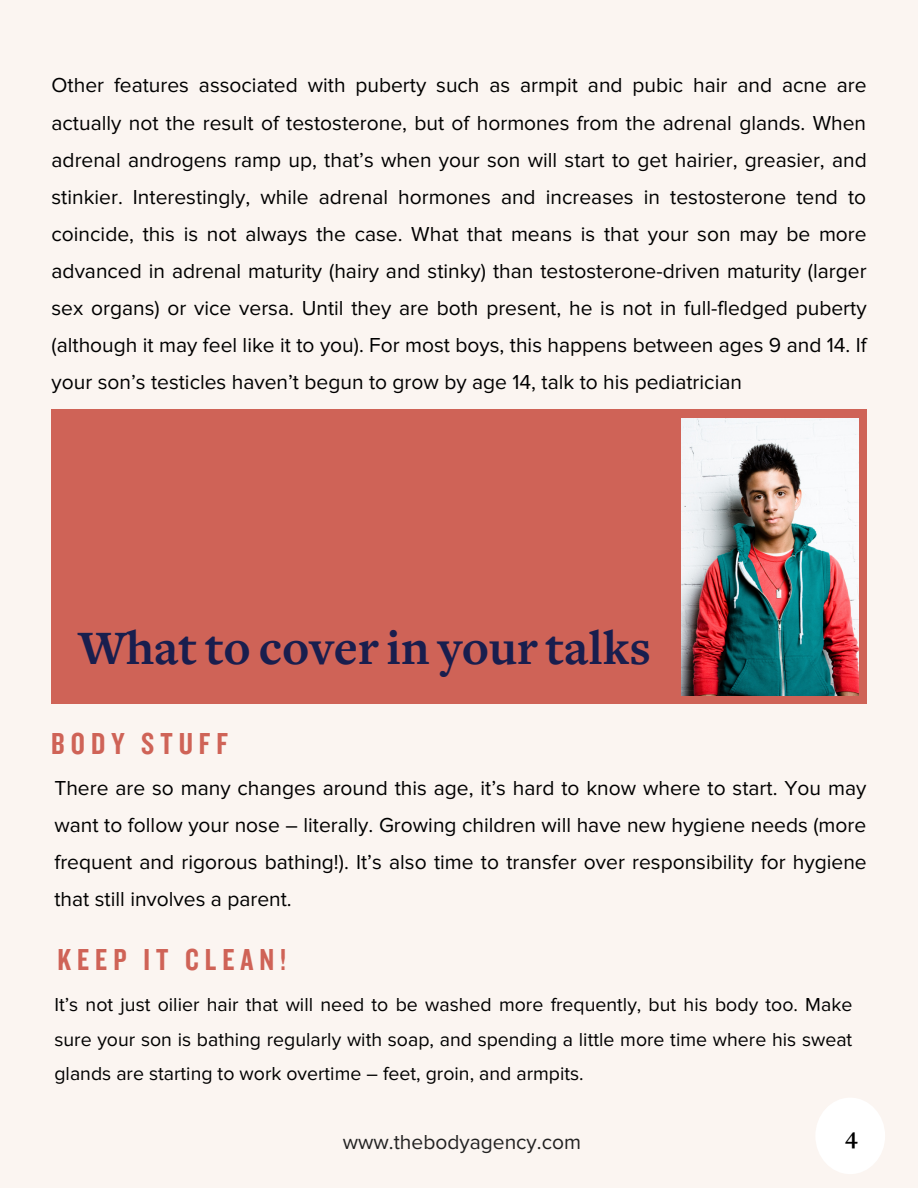
<style>
.page{position:relative;width:918px;height:1188px;background:#fbf5f1}
.page>*{position:absolute;margin:0;border:0;box-sizing:border-box;transform-origin:0 0}
.t1{font:700 49.8px "Freight Text";color:#191e4e}
.t2{font:31.5px "Knockout HTF49 Liteweight";letter-spacing:.19em;color:#cf6357}
.t3{font:700 24px "Freight Text";color:#000}
.t4{font:21px/37.2px "Proxima Nova";color:#000;text-align:justify}
.t5{font:21px "Proxima Nova";color:#222}
.t6{font:19.5px/34.8px "Proxima Nova";color:#000;text-align:justify}
</style>
<div class="page">
<div style="left:815px;top:1098px;width:70px;height:76px;background:#fff;border-radius:50%"></div>
<div style="left:51px;top:410px;width:816px;height:294px;background:#cf6357"></div>
<img style="left:681px;top:418px;width:178px;height:277px">
<p class="t4" style="left:52px;top:67px;width:817px">Other features associated with puberty such as armpit and pubic hair and acne are actually not the result of testosterone, but of hormones from the adrenal glands. When adrenal androgens ramp up, that’s when your son will start to get hairier, greasier, and stinkier. Interestingly, while adrenal hormones and increases in testosterone tend to coincide, this is not always the case. What that means is that your son may be more advanced in adrenal maturity (hairy and stinky) than testosterone-driven maturity (larger sex organs) or vice versa. Until they are both present, he is not in full-fledged puberty (although it may feel like it to you). For most boys, this happens between ages 9 and 14. If your son’s testicles haven’t begun to grow by age 14, talk to his pediatrician</p>
<h1 class="t1" style="left:78px;top:629px;width:574px">What to cover in your talks</h1>
<h2 class="t2" style="left:51px;top:727px;width:178px">BODY STUFF</h2>
<p class="t4" style="left:54px;top:770px;width:814px">There are so many changes around this age, it’s hard to know where to start. You may want to follow your nose – literally. Growing children will have new hygiene needs (more frequent and rigorous bathing!). It’s also time to transfer over responsibility for hygiene that still involves a parent.</p>
<h2 class="t2" style="left:57px;top:944px;width:231px">KEEP IT CLEAN!</h2>
<p class="t6" style="left:54px;top:987px;width:799px">It’s not just oilier hair that will need to be washed more frequently, but his body too. Make sure your son is bathing regularly with soap, and spending a little more time where his sweat glands are starting to work overtime – feet, groin, and armpits.</p>
<p class="t5" style="left:343px;top:1130px;width:240px">www.thebodyagency.com</p>
<p class="t3" style="left:845px;top:1127px;width:14px">4</p>
</div>
